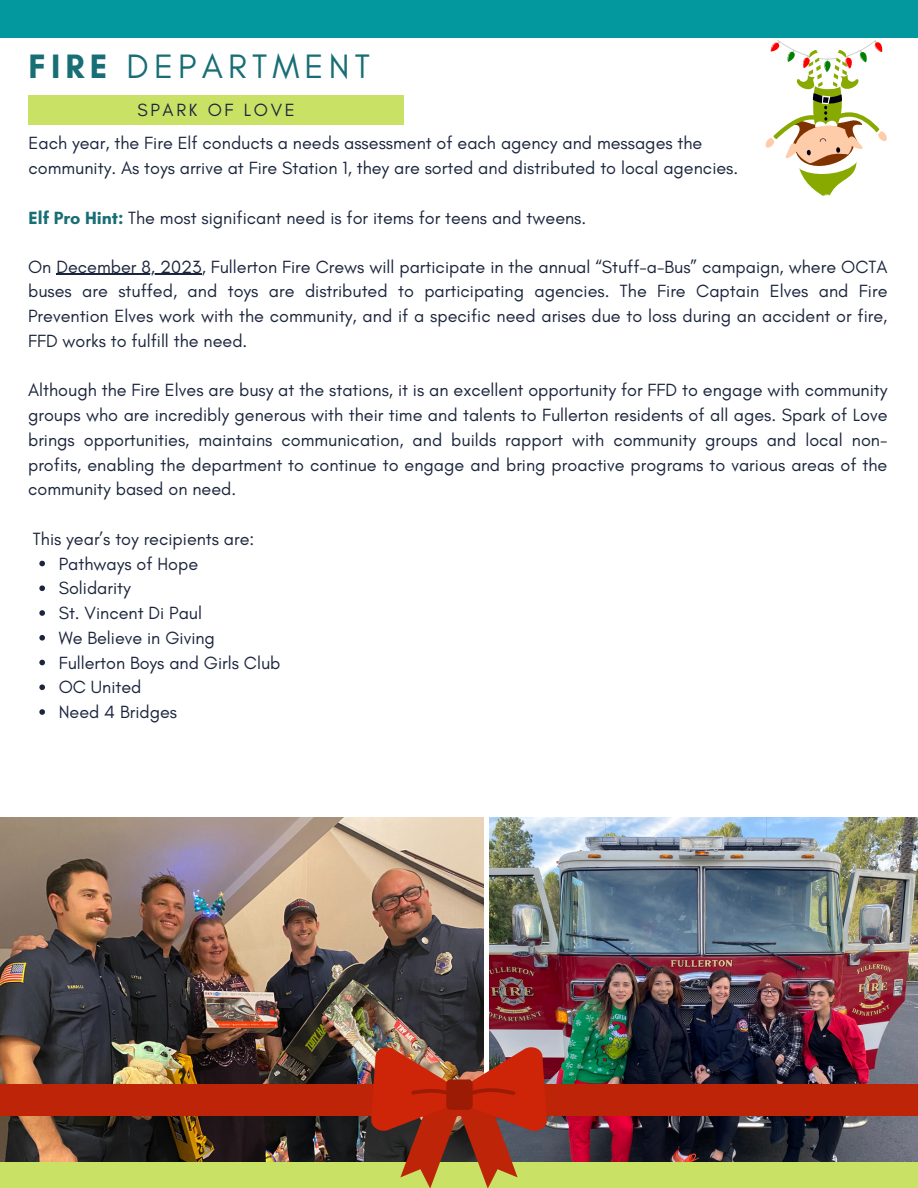
<style>
.page{position:relative;width:918px;height:1188px;background:#fff}
.page>*{position:absolute;margin:0;border:0;box-sizing:border-box;transform-origin:0 0}
.t1{font:34.5px "Glacial Indifference";letter-spacing:.15em;color:#176e74}
.t2{font:18px/24.8px "Glacial Indifference";color:#1b253c;text-align:justify}
.t3{font:18px "Glacial Indifference";letter-spacing:.15em;color:#1b253c}
.s1{font-weight:700}
.s2{font-weight:700;color:#176e74}
</style>
<div class="page">
<img style="left:0;top:817px;width:484px;height:345px">
<img style="left:489px;top:817px;width:429px;height:345px">
<div style="left:0;top:0;width:918px;height:37px;background:#03989e"></div>
<div style="left:0;top:1162px;width:918px;height:26px;background:#c9e265"></div>
<div style="left:29px;top:96px;width:374px;height:28px;background:#c9e265"></div>
<svg style="left:765px;top:40px;width:122px;height:157px"></svg>
<svg style="left:39px;top:561px;width:6px;height:5px"></svg>
<svg style="left:39px;top:585px;width:6px;height:6px"></svg>
<svg style="left:39px;top:610px;width:6px;height:6px"></svg>
<svg style="left:39px;top:635px;width:6px;height:6px"></svg>
<svg style="left:39px;top:660px;width:6px;height:5px"></svg>
<svg style="left:39px;top:684px;width:6px;height:6px"></svg>
<svg style="left:39px;top:709px;width:6px;height:6px"></svg>
<hr style="left:56px;top:274px;width:146px;height:1px;background:#1b253c">
<div style="left:0;top:1084px;width:918px;height:32px;background:#be2407"></div>
<svg style="left:371px;top:1045px;width:176px;height:143px"></svg>
<div style="left:446px;top:1079px;width:27px;height:31px;background:#9b1b05;border-radius:4px"></div>
<p class="t1" style="left:29px;top:45px;width:343px"><span class="s1">FIRE</span> DEPARTMENT</p>
<p class="t3" style="left:137px;top:99px;width:159px">SPARK OF LOVE</p>
<p class="t2" style="left:29px;top:131px;width:711px">Each year, the Fire Elf conducts a needs assessment of each agency and messages the community. As toys arrive at Fire Station 1, they are sorted and distributed to local agencies.</p>
<p class="t2" style="left:29px;top:205px;width:559px"><span class="s2">Elf Pro Hint:</span> The most significant need is for items for teens and tweens.</p>
<p class="t2" style="left:28px;top:254px;width:861px">On December 8, 2023, Fullerton Fire Crews will participate in the annual “Stuff-a-Bus” campaign, where OCTA buses are stuffed, and toys are distributed to participating agencies. The Fire Captain Elves and Fire Prevention Elves work with the community, and if a specific need arises due to loss during an accident or fire, FFD works to fulfill the need.</p>
<p class="t2" style="left:28px;top:378px;width:861px">Although the Fire Elves are busy at the stations, it is an excellent opportunity for FFD to engage with community groups who are incredibly generous with their time and talents to Fullerton residents of all ages. Spark of Love brings opportunities, maintains communication, and builds rapport with community groups and local non&shy;profits, enabling the department to continue to engage and bring proactive programs to various areas of the community based on need.</p>
<p class="t2" style="left:33px;top:526px;width:223px">This year’s toy recipients are:</p>
<p class="t2" style="left:59px;top:551px;width:141px">Pathways of Hope</p>
<p class="t2" style="left:59px;top:576px;width:74px">Solidarity</p>
<p class="t2" style="left:59px;top:601px;width:145px">St. Vincent Di Paul</p>
<p class="t2" style="left:59px;top:625px;width:158px">We Believe in Giving</p>
<p class="t2" style="left:59px;top:650px;width:223px">Fullerton Boys and Girls Club</p>
<p class="t2" style="left:59px;top:675px;width:84px">OC United</p>
<p class="t2" style="left:59px;top:700px;width:120px">Need 4 Bridges</p>
</div>
